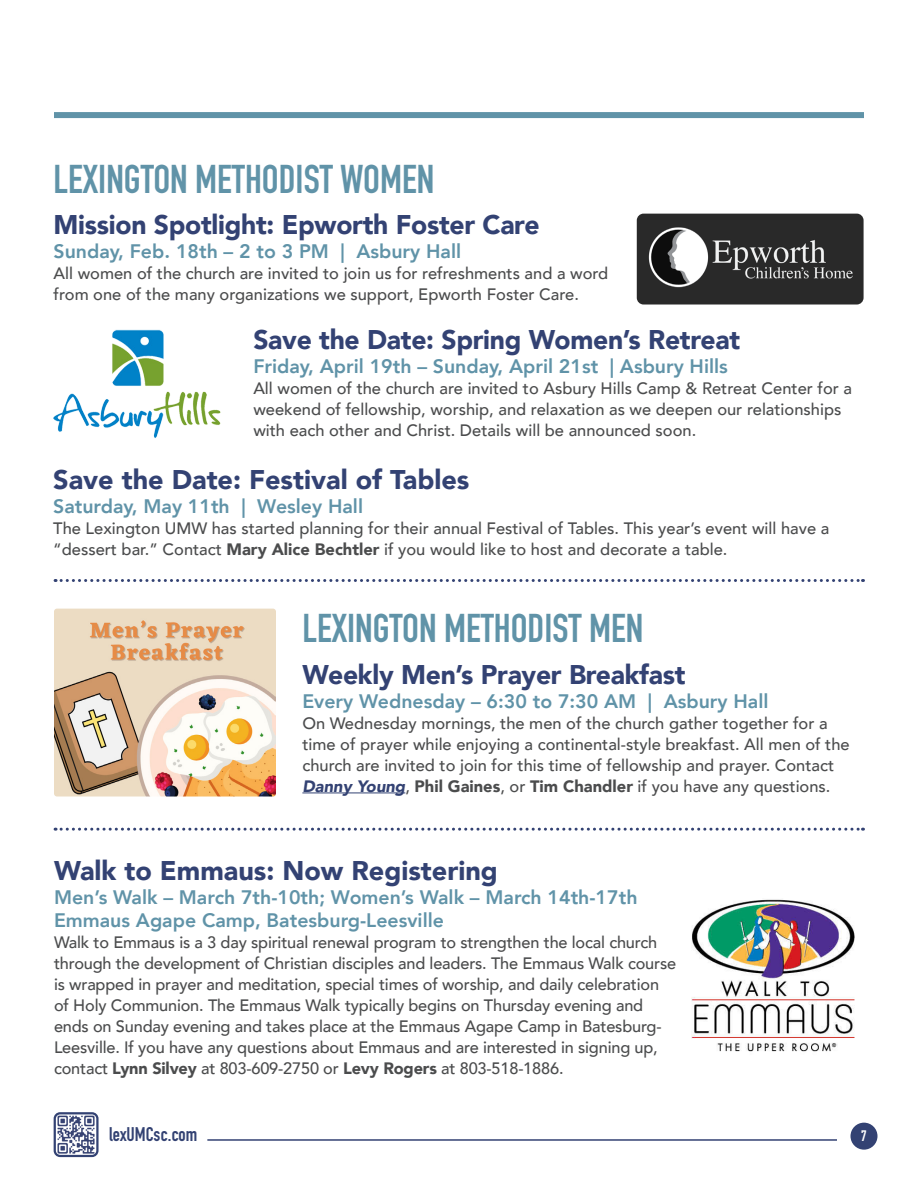
<style>
.page{position:relative;width:918px;height:1188px;background:#fff}
.page>*{position:absolute;margin:0;border:0;box-sizing:border-box;transform-origin:0 0}
.t1{font:700 39.6px "DIN Condensed";color:#6093a8}
.t2{font:900 27px "Avenir";letter-spacing:-.01em;color:#334273}
.t3{font:800 19.5px/23.4px "Avenir";color:#6093a8}
.t4{font:700 19.5px "DIN Condensed";color:#334273}
.t5{font:500 16.5px/21px "Avenir";color:#4b4c4d}
.t6{font:700 15px "DIN Condensed";color:#fff}
.s1{font-weight:900}
.s2{font-weight:900;font-style:italic;color:#334273}
</style>
<div class="page">
<div style="left:850px;top:1123px;width:28px;height:27px;background:#334273;border-radius:50%"></div>
<hr style="left:207px;top:1139px;width:630px;height:2px;background:#334273">
<img style="left:57px;top:1115px;width:39px;height:39px">
<div style="left:54px;top:1112px;width:45px;height:45px;border:2px solid #334273;border-radius:5px"></div>
<div style="left:54px;top:112px;width:810px;height:6px;background:#6093a8"></div>
<svg style="left:55px;top:579px;width:809px;height:3px"></svg>
<img style="left:112px;top:329px;width:52px;height:57px">
<img style="left:53px;top:391px;width:168px;height:47px">
<img style="left:637px;top:214px;width:227px;height:91px">
<hr style="left:302px;top:793px;width:103px;height:1px;background:#334273">
<svg style="left:55px;top:828px;width:809px;height:3px"></svg>
<img style="left:54px;top:609px;width:222px;height:188px">
<img style="left:691px;top:899px;width:164px;height:153px">
<p class="t1" style="left:54px;top:152px;width:382px">LEXINGTON METHODIST WOMEN</p>
<p class="t2" style="left:54px;top:202px;width:487px">Mission Spotlight: Epworth Foster Care</p>
<p class="t3" style="left:54px;top:239px;width:409px">Sunday, Feb. 18th – 2 to 3 PM | Asbury Hall</p>
<p class="t5" style="left:54px;top:262px;width:556px">All women of the church are invited to join us for refreshments and a word from one of the many organizations we support, Epworth Foster Care.</p>
<p class="t2" style="left:253px;top:317px;width:488px">Save the Date: Spring Women’s Retreat</p>
<p class="t3" style="left:253px;top:354px;width:476px">Friday, April 19th – Sunday, April 21st | Asbury Hills</p>
<p class="t5" style="left:253px;top:376px;width:600px">All women of the church are invited to Asbury Hills Camp &amp; Retreat Center for a weekend of fellowship, worship, and relaxation as we deepen our relationships with each other and Christ. Details will be announced soon.</p>
<p class="t2" style="left:53px;top:457px;width:418px">Save the Date: Festival of Tables</p>
<p class="t3" style="left:53px;top:494px;width:311px">Saturday, May 11th | Wesley Hall</p>
<p class="t5" style="left:53px;top:517px;width:778px">The Lexington UMW has started planning for their annual Festival of Tables. This year’s event will have a “dessert bar.” Contact <span class="s1">Mary Alice Bechtler</span> if you would like to host and decorate a table.</p>
<p class="t1" style="left:302px;top:602px;width:342px">LEXINGTON METHODIST MEN</p>
<p class="t2" style="left:302px;top:652px;width:385px">Weekly Men’s Prayer Breakfast</p>
<p class="t3" style="left:302px;top:689px;width:468px">Every Wednesday – 6:30 to 7:30 AM | Asbury Hall</p>
<p class="t5" style="left:302px;top:712px;width:549px">On Wednesday mornings, the men of the church gather together for a time of prayer while enjoying a continental-style breakfast. All men of the church are invited to join for this time of fellowship and prayer. Contact <span class="s2">Danny Young</span>, <span class="s1">Phil Gaines</span>, or <span class="s1">Tim Chandler</span> if you have any questions.</p>
<p class="t2" style="left:54px;top:848px;width:445px">Walk to Emmaus: Now Registering</p>
<p class="t3" style="left:54px;top:885px;width:585px">Men’s Walk – March 7th-10th; Women’s Walk – March 14th-17th<br>Emmaus Agape Camp, Batesburg-Leesville</p>
<p class="t5" style="left:54px;top:931px;width:624px">Walk to Emmaus is a 3 day spiritual renewal program to strengthen the local church through the development of Christian disciples and leaders. The Emmaus Walk course is wrapped in prayer and meditation, special times of worship, and daily celebration of Holy Communion. The Emmaus Walk typically begins on Thursday evening and ends on Sunday evening and takes place at the Emmaus Agape Camp in Batesburg-Leesville. If you have any questions about Emmaus and are interested in signing up, contact <span class="s1">Lynn Silvey</span> at 803-609-2750 or <span class="s1">Levy Rogers</span> at 803-518-1886.</p>
<p class="t4" style="left:109px;top:1121px;width:90px">lexUMCsc.com</p>
<p class="t6" style="left:861px;top:1126px;width:7px">7</p>
</div>
